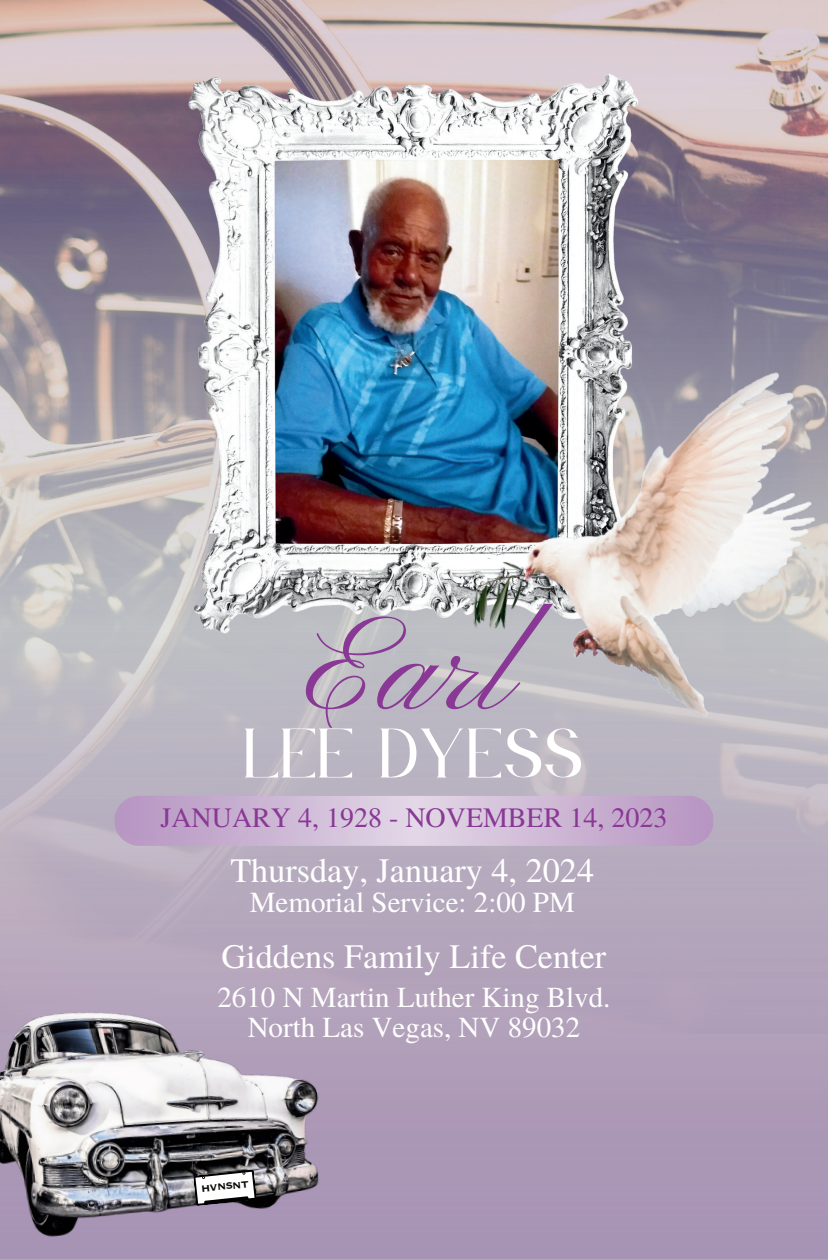
<style>
.page{position:relative;width:828px;height:1260px;background:#fff}
.page>*{position:absolute;margin:0;border:0;box-sizing:border-box;transform-origin:0 0}
.t1{font:135.4px "Pinyon Script";color:#8a3895}
.t2{font:61.4px "Le Jour Serif";color:#fff}
.t3{font:34.2px "Te X Gyre Termes";color:#fff}
.t4{font:29px/30px "Te X Gyre Termes";color:#fff;text-align:center}
.t5{font:28px "Te X Gyre Termes";color:#8a3895}
.t6{font:700 9.2px "Plate Gt One Two MT Std";color:#080704}
</style>
<div class="page">
<img style="left:0;top:0;width:828px;height:1260px">
<img style="left:189px;top:74px;width:450px;height:559px">
<img style="left:114px;top:796px;width:599px;height:50px">
<img style="left:458px;top:370px;width:370px;height:362px">
<img style="left:0;top:955px;width:373px;height:305px">
<svg style="left:193px;top:1169px;width:64px;height:37px"></svg>
<h1 class="t1" style="left:309px;top:592px;width:211px">Earl</h1>
<h2 class="t2" style="left:244px;top:720px;width:341px">LEE DYESS</h2>
<p class="t5" style="left:161px;top:797px;width:508px">JANUARY 4, 1928 - NOVEMBER 14, 2023</p>
<p class="t3" style="left:230px;top:846px;width:365px">Thursday, January 4, 2024</p>
<p class="t4" style="left:250px;top:886px;width:327px">Memorial Service: 2:00 PM</p>
<p class="t3" style="left:222px;top:932px;width:386px">Giddens Family Life Center</p>
<p class="t4" style="left:217px;top:981px;width:394px">2610 N Martin Luther King Blvd.<br>North Las Vegas, NV 89032</p>
<p class="t6" style="left:201px;top:1183px;width:49px;rotate:-6deg">HVNSNT</p>
</div>
